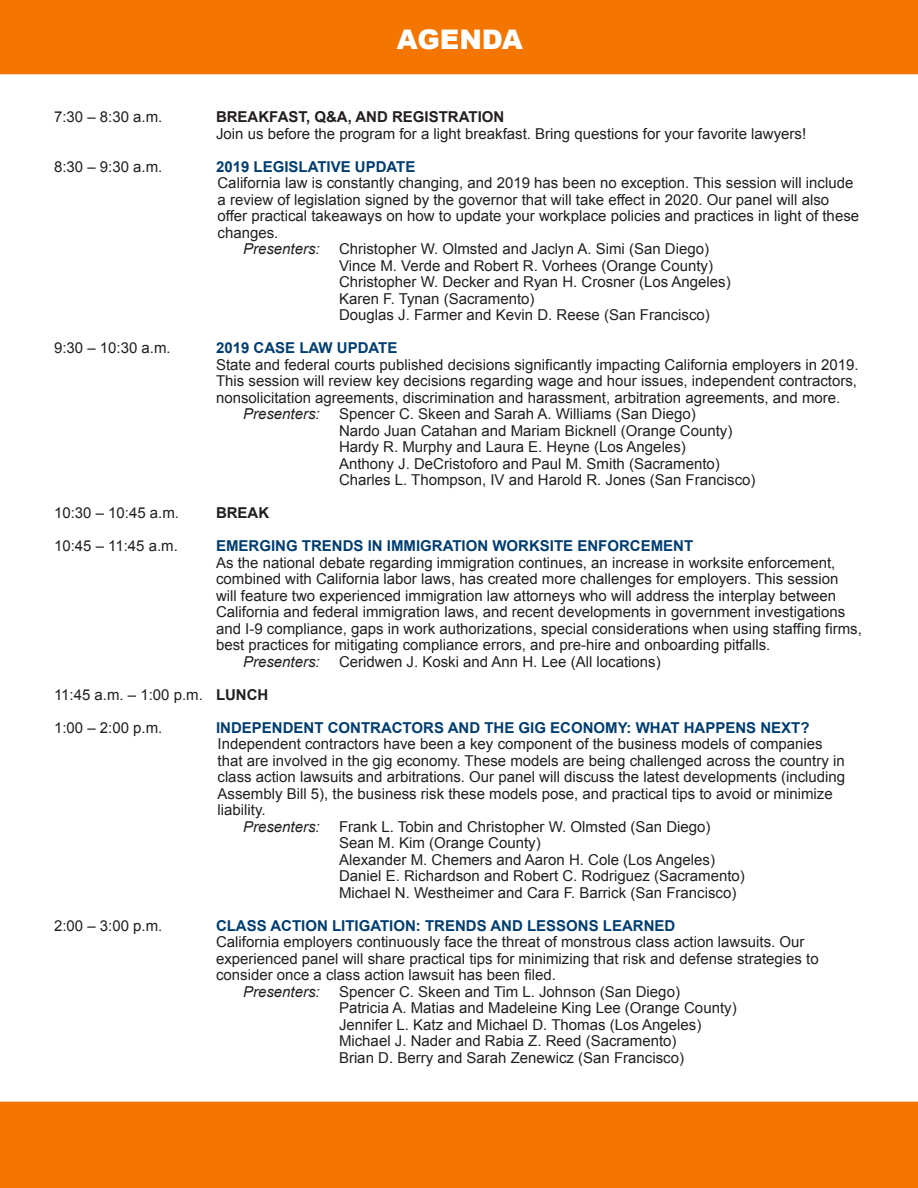
<style>
.page{position:relative;width:918px;height:1188px;background:#fff}
.page>*{position:absolute;margin:0;border:0;box-sizing:border-box;transform-origin:0 0}
.t1{font:900 27px "Arial";color:#fff}
.t2{font:15px/16.5px "Arial";color:#231f20}
.t3{font:700 15px "Arial";color:#003d71}
.t4{font:italic 15px "Arial";color:#231f20}
.t5{font:700 15px "Arial";color:#231f20}
.s1{font-weight:700}
</style>
<div class="page">
<div style="left:0;top:0;width:918px;height:74px;background:#f47600"></div>
<div style="left:0;top:1102px;width:918px;height:86px;background:#f47600"></div>
<p class="t1" style="left:397px;top:22px;width:127px">AGENDA</p>
<p class="t2" style="left:54px;top:109px;width:110px">7:30 – 8:30 a.m.</p>
<p class="t5" style="left:216px;top:107px;width:290px">BREAKFAST, Q&amp;A, AND REGISTRATION</p>
<p class="t2" style="left:216px;top:126px;width:592px">Join us before the program for a light breakfast. Bring questions for your favorite lawyers!</p>
<p class="t2" style="left:54px;top:159px;width:110px">8:30 – 9:30 a.m.</p>
<p class="t3" style="left:216px;top:157px;width:201px">2019 LEGISLATIVE UPDATE</p>
<p class="t2" style="left:218px;top:175px;width:643px">California law is constantly changing, and 2019 has been no exception. This session will include a review of legislation signed by the governor that will take effect in 2020. Our panel will also offer practical takeaways on how to update your workplace policies and practices in light of these changes.</p>
<p class="t4" style="left:243px;top:239px;width:78px">Presenters:</p>
<p class="t2" style="left:339px;top:241px;width:372px">Christopher W. Olmsted and Jaclyn A. Simi (San Diego)</p>
<p class="t2" style="left:339px;top:258px;width:376px">Vince M. Verde and Robert R. Vorhees (Orange County)</p>
<p class="t2" style="left:339px;top:274px;width:393px">Christopher W. Decker and Ryan H. Crosner (Los Angeles)</p>
<p class="t2" style="left:339px;top:291px;width:197px">Karen F. Tynan (Sacramento)</p>
<p class="t2" style="left:339px;top:307px;width:372px">Douglas J. Farmer and Kevin D. Reese (San Francisco)</p>
<p class="t2" style="left:54px;top:340px;width:118px">9:30 – 10:30 a.m.</p>
<p class="t3" style="left:216px;top:338px;width:183px">2019 CASE LAW UPDATE</p>
<p class="t2" style="left:216px;top:357px;width:644px;text-align:justify">State and federal courts published decisions significantly impacting California employers in 2019.<br>This session will review key decisions regarding wage and hour issues, independent contractors, nonsolicitation agreements, discrimination and harassment, arbitration agreements, and more.</p>
<p class="t4" style="left:243px;top:404px;width:78px">Presenters:</p>
<p class="t2" style="left:339px;top:406px;width:358px">Spencer C. Skeen and Sarah A. Williams (San Diego)</p>
<p class="t2" style="left:339px;top:423px;width:395px">Nardo Juan Catahan and Mariam Bicknell (Orange County)</p>
<p class="t2" style="left:339px;top:439px;width:348px">Hardy R. Murphy and Laura E. Heyne (Los Angeles)</p>
<p class="t2" style="left:339px;top:456px;width:382px">Anthony J. DeCristoforo and Paul M. Smith (Sacramento)</p>
<p class="t2" style="left:339px;top:472px;width:418px">Charles L. Thompson, IV and Harold R. Jones (San Francisco)</p>
<p class="t2" style="left:54px;top:505px;width:127px">10:30 – 10:45 a.m.</p>
<p class="t5" style="left:216px;top:503px;width:55px">BREAK</p>
<p class="t2" style="left:54px;top:538px;width:125px">10:45 – 11:45 a.m.</p>
<p class="t3" style="left:216px;top:536px;width:479px">EMERGING TRENDS IN IMMIGRATION WORKSITE ENFORCEMENT</p>
<p class="t2" style="left:216px;top:555px;width:647px">As the national debate regarding immigration continues, an increase in worksite enforcement, combined with California labor laws, has created more challenges for employers. This session will feature two experienced immigration law attorneys who will address the interplay between California and federal immigration laws, and recent developments in government investigations and I-9 compliance, gaps in work authorizations, special considerations when using staffing firms, best practices for mitigating compliance errors, and pre-hire and onboarding pitfalls.</p>
<p class="t4" style="left:243px;top:652px;width:78px">Presenters:</p>
<p class="t2" style="left:339px;top:654px;width:323px">Ceridwen J. Koski and Ann H. Lee (All locations)</p>
<p class="t2" style="left:54px;top:687px;width:216px">11:45 a.m. – 1:00 p.m. <span class="s1">LUNCH</span></p>
<p class="t2" style="left:54px;top:720px;width:110px">1:00 – 2:00 p.m.</p>
<p class="t3" style="left:216px;top:718px;width:595px">INDEPENDENT CONTRACTORS AND THE GIG ECONOMY: WHAT HAPPENS NEXT?</p>
<p class="t2" style="left:218px;top:736px;width:629px">Independent contractors have been a key component of the business models of companies that are involved in the gig economy. These models are being challenged across the country in class action lawsuits and arbitrations. Our panel will discuss the latest developments (including Assembly Bill 5), the business risk these models pose, and practical tips to avoid or minimize liability.</p>
<p class="t4" style="left:243px;top:817px;width:78px">Presenters:</p>
<p class="t2" style="left:339px;top:819px;width:373px">Frank L. Tobin and Christopher W. Olmsted (San Diego)</p>
<p class="t2" style="left:339px;top:835px;width:203px">Sean M. Kim (Orange County)</p>
<p class="t2" style="left:339px;top:852px;width:378px">Alexander M. Chemers and Aaron H. Cole (Los Angeles)</p>
<p class="t2" style="left:339px;top:868px;width:407px">Daniel E. Richardson and Robert C. Rodriguez (Sacramento)</p>
<p class="t2" style="left:339px;top:885px;width:399px">Michael N. Westheimer and Cara F. Barrick (San Francisco)</p>
<p class="t2" style="left:54px;top:918px;width:110px">2:00 – 3:00 p.m.</p>
<p class="t3" style="left:216px;top:916px;width:461px">CLASS ACTION LITIGATION: TRENDS AND LESSONS LEARNED</p>
<p class="t2" style="left:216px;top:934px;width:590px">California employers continuously face the threat of monstrous class action lawsuits. Our</p>
<p class="t2" style="left:216px;top:951px;width:604px">experienced panel will share practical tips for minimizing that risk and defense strategies to</p>
<p class="t2" style="left:216px;top:967px;width:342px">consider once a class action lawsuit has been filed.</p>
<p class="t4" style="left:243px;top:982px;width:78px">Presenters:</p>
<p class="t2" style="left:339px;top:984px;width:343px">Spencer C. Skeen and Tim L. Johnson (San Diego)</p>
<p class="t2" style="left:339px;top:1000px;width:399px">Patricia A. Matias and Madeleine King Lee (Orange County)</p>
<p class="t2" style="left:339px;top:1017px;width:364px">Jennifer L. Katz and Michael D. Thomas (Los Angeles)</p>
<p class="t2" style="left:339px;top:1033px;width:339px">Michael J. Nader and Rabia Z. Reed (Sacramento)</p>
<p class="t2" style="left:339px;top:1050px;width:347px">Brian D. Berry and Sarah Zenewicz (San Francisco)</p>
</div>
